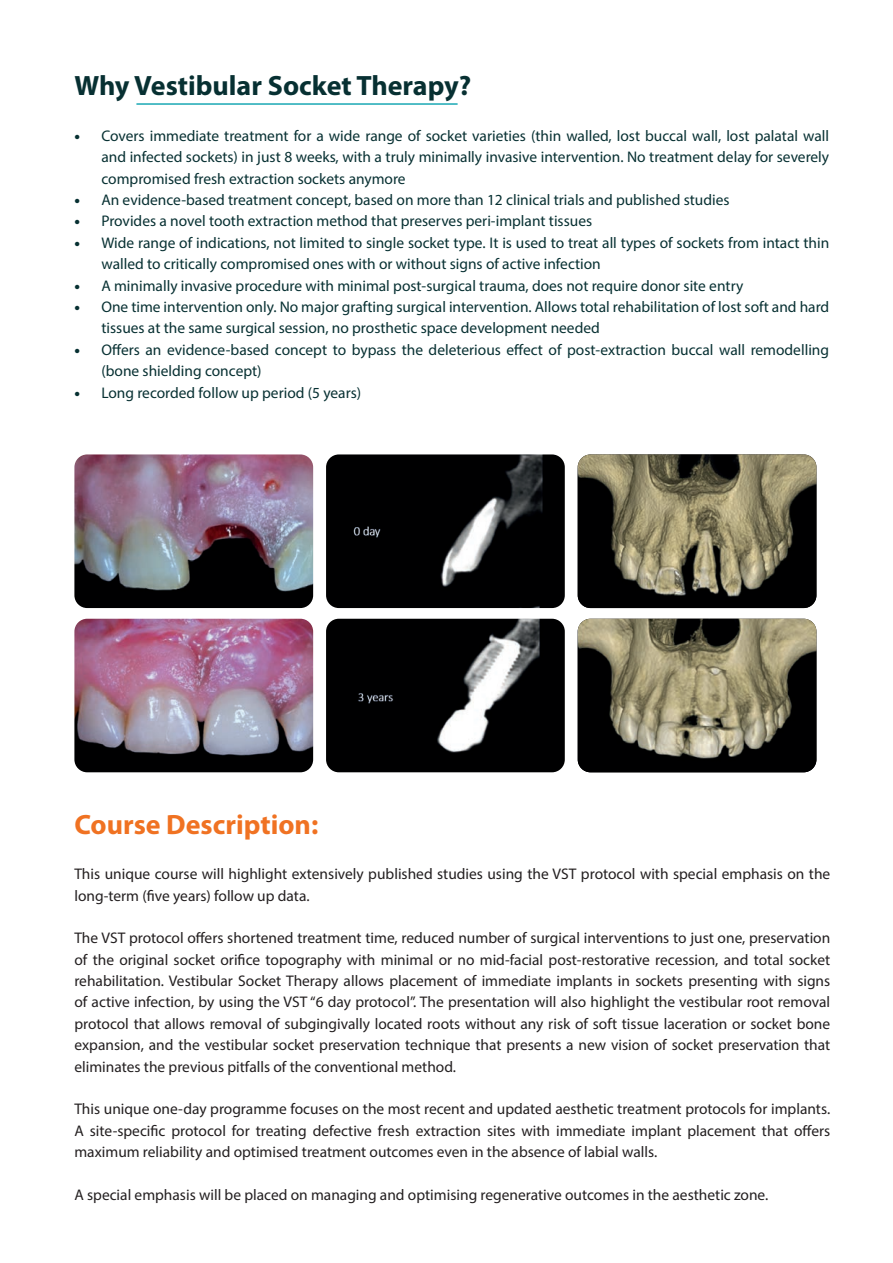
<style>
.page{position:relative;width:893px;height:1263px;background:#fff}
.page>*{position:absolute;margin:0;border:0;box-sizing:border-box;transform-origin:0 0}
.t1{font:700 28.05px "Myriad Pro";color:#073032}
.t2{font:700 28.05px "Myriad Pro";color:#f07222}
.t3{font:15.45px/21.5px "Myriad Pro";color:#231f20;text-align:justify}
.t4{font:15.45px/21.5px "Myriad Pro";color:#073032}
.s1{font-weight:900}
</style>
<div class="page">
<img style="left:74px;top:454px;width:239px;height:154px">
<img style="left:326px;top:454px;width:239px;height:154px">
<img style="left:578px;top:454px;width:238px;height:154px">
<img style="left:578px;top:619px;width:238px;height:153px">
<img style="left:326px;top:619px;width:239px;height:153px">
<img style="left:74px;top:619px;width:239px;height:153px">
<hr style="left:137px;top:103px;width:320px;height:2px;background:#1aa8b4">
<h1 class="t1" style="left:74px;top:68px;width:398px">Why Vestibular Socket Therapy?</h1>
<p class="t4" style="left:101px;top:125px;width:729px;text-align:justify;text-indent:-27px"><span class="s1">•</span> Covers immediate treatment for a wide range of socket varieties (thin walled, lost buccal wall, lost palatal wall and infected sockets) in just 8 weeks, with a truly minimally invasive intervention. No treatment delay for severely compromised fresh extraction sockets anymore</p>
<p class="t4" style="left:74px;top:189px;width:657px"><span class="s1">•</span> An evidence-based treatment concept, based on more than 12 clinical trials and published studies</p>
<p class="t4" style="left:74px;top:210px;width:519px"><span class="s1">•</span> Provides a novel tooth extraction method that preserves peri-implant tissues</p>
<p class="t4" style="left:101px;top:232px;width:729px;text-indent:-27px"><span class="s1">•</span> Wide range of indications, not limited to single socket type. It is used to treat all types of sockets from intact thin walled to critically compromised ones with or without signs of active infection</p>
<p class="t4" style="left:74px;top:274px;width:670px"><span class="s1">•</span> A minimally invasive procedure with minimal post-surgical trauma, does not require donor site entry</p>
<p class="t4" style="left:101px;top:296px;width:729px;text-indent:-27px"><span class="s1">•</span> One time intervention only. No major grafting surgical intervention. Allows total rehabilitation of lost soft and hard tissues at the same surgical session, no prosthetic space development needed</p>
<p class="t4" style="left:101px;top:339px;width:729px;text-indent:-27px"><span class="s1">•</span> Offers an evidence-based concept to bypass the deleterious effect of post-extraction buccal wall remodelling (bone shielding concept)</p>
<p class="t4" style="left:74px;top:381px;width:288px"><span class="s1">•</span> Long recorded follow up period (5 years)</p>
<h1 class="t2" style="left:74px;top:806px;width:245px">Course Description:</h1>
<p class="t3" style="left:74px;top:863px;width:757px">This unique course will highlight extensively published studies using the VST protocol with special emphasis on the long-term (five years) follow up data.</p>
<p class="t3" style="left:74px;top:927px;width:757px">The VST protocol offers shortened treatment time, reduced number of surgical interventions to just one, preservation of the original socket orifice topography with minimal or no mid-facial post-restorative recession, and total socket rehabilitation. Vestibular Socket Therapy allows placement of immediate implants in sockets presenting with signs of active infection, by using the VST “6 day protocol”. The presentation will also highlight the vestibular root removal protocol that allows removal of subgingivally located roots without any risk of soft tissue laceration or socket bone expansion, and the vestibular socket preservation technique that presents a new vision of socket preservation that eliminates the previous pitfalls of the conventional method.</p>
<p class="t3" style="left:74px;top:1098px;width:757px">This unique one-day programme focuses on the most recent and updated aesthetic treatment protocols for implants.<br>A site-specific protocol for treating defective fresh extraction sites with immediate implant placement that offers maximum reliability and optimised treatment outcomes even in the absence of labial walls.</p>
<p class="t3" style="left:74px;top:1184px;width:695px">A special emphasis will be placed on managing and optimising regenerative outcomes in the aesthetic zone.</p>
</div>
